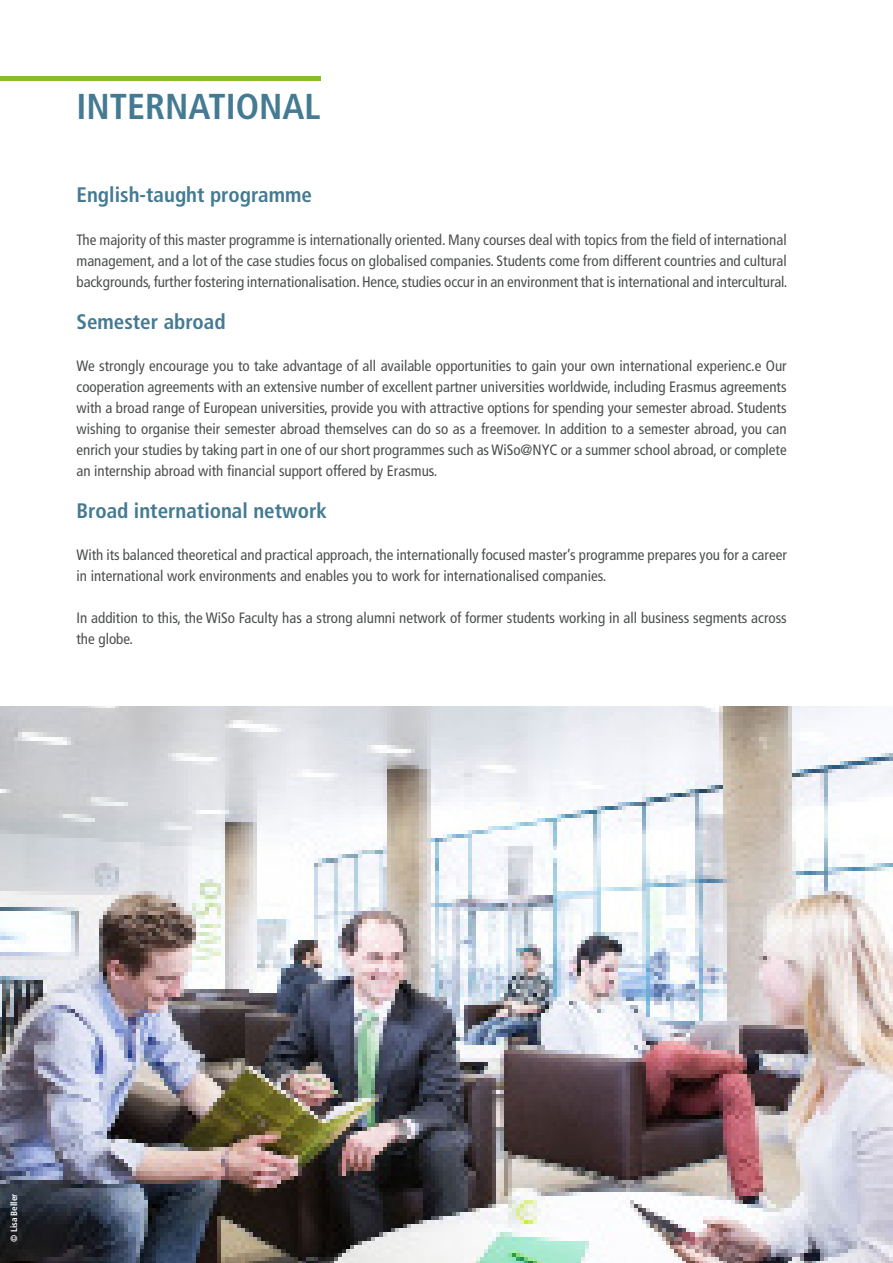
<style>
.page{position:relative;width:893px;height:1263px;background:#fff}
.page>*{position:absolute;margin:0;border:0;box-sizing:border-box;transform-origin:0 0}
.t1{font:700 condensed 36px "Frutiger LT Com";color:#457a93}
.t2{font:700 condensed 21px "Frutiger LT Com";color:#457a93}
.t3{font:condensed 15px/21px "Frutiger LT Com";color:#4d4f4f;text-align:justify}
.t4{font:700 condensed 9px "Frutiger LT Com";color:#fff}
</style>
<div class="page">
<hr style="left:0;top:77px;width:320px;height:4px;background:#89bd2b">
<img style="left:0;top:707px;width:893px;height:556px">
<h1 class="t1" style="left:77px;top:84px;width:245px">INTERNATIONAL</h1>
<h2 class="t2" style="left:77px;top:182px;width:237px">English-taught programme</h2>
<p class="t3" style="left:77px;top:229px;width:712px">The majority of this master programme is internationally oriented. Many courses deal with topics from the field of international management, and a lot of the case studies focus on globalised companies. Students come from different countries and cultural backgrounds, further fostering internationalisation. Hence, studies occur in an environment that is international and intercultural.</p>
<h2 class="t2" style="left:77px;top:308px;width:151px">Semester abroad</h2>
<p class="t3" style="left:77px;top:355px;width:712px">We strongly encourage you to take advantage of all available opportunities to gain your own international experienc.e Our cooperation agreements with an extensive number of excellent partner universities worldwide, including Erasmus agreements with a broad range of European universities, provide you with attractive options for spending your semester abroad. Students wishing to organise their semester abroad themselves can do so as a freemover. In addition to a semester abroad, you can enrich your studies by taking part in one of our short programmes such as WiSo@NYC or a summer school abroad, or complete an internship abroad with financial support offered by Erasmus.</p>
<h2 class="t2" style="left:77px;top:497px;width:252px">Broad international network</h2>
<p class="t3" style="left:77px;top:544px;width:712px">With its balanced theoretical and practical approach, the internationally focused master’s programme prepares you for a career in international work environments and enables you to work for internationalised companies.</p>
<p class="t3" style="left:77px;top:607px;width:712px">In addition to this, the WiSo Faculty has a strong alumni network of former students working in all business segments across the globe.</p>
<p class="t4" style="left:8px;top:1242px;width:50px;rotate:-90deg">© Lisa Beller</p>
</div>
